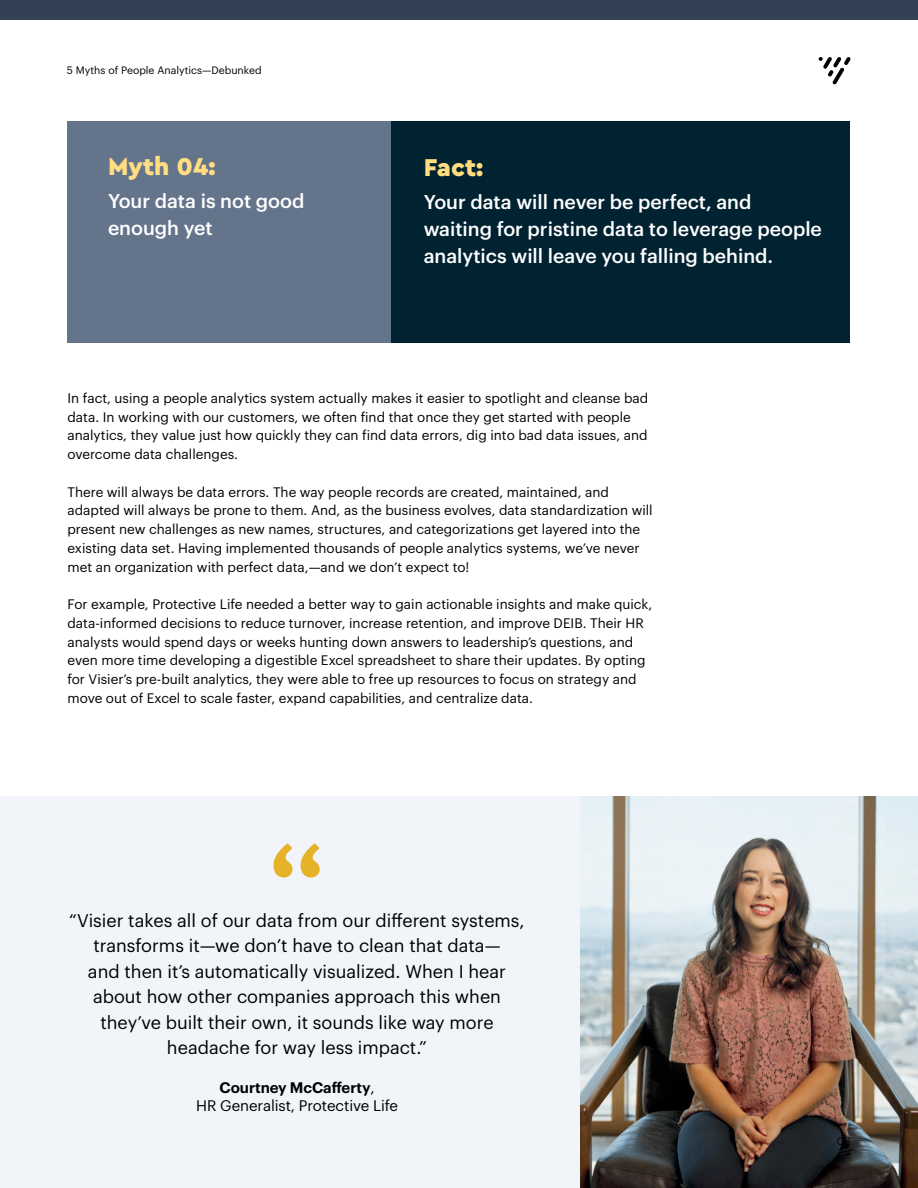
<style>
.page{position:relative;width:918px;height:1188px;background:#fff}
.page>*{position:absolute;margin:0;border:0;box-sizing:border-box;transform-origin:0 0}
.t1{font:900 25.5px "Cera Pro";color:#ffdd80}
.t2{font:500 19.5px/27px "Graphik";color:#fff}
.t3{font:18px/25.5px "Graphik";color:#000;text-align:center}
.t4{font:15px/18px "Graphik";letter-spacing:-.005em;color:#000;text-align:center}
.t5{font:13.5px/18.8px "Graphik";color:#000}
.t6{font:10.5px "Graphik";color:#000}
.s1{font-weight:600}
</style>
<div class="page">
<div style="left:68px;top:122px;width:324px;height:221px;background:#64748b"></div>
<div style="left:392px;top:122px;width:458px;height:221px;background:#002231"></div>
<div style="left:0;top:796px;width:580px;height:392px;background:#f1f5f9"></div>
<img style="left:580px;top:796px;width:338px;height:392px">
<svg style="left:273px;top:843px;width:47px;height:34px"></svg>
<div style="left:0;top:0;width:918px;height:20px;background:#334155"></div>
<svg style="left:819px;top:57px;width:32px;height:27px"></svg>
<p class="t6" style="left:67px;top:63px;width:196px">5 Myths of People Analytics—Debunked</p>
<h1 class="t1" style="left:108px;top:150px;width:109px">Myth 04:</h1>
<h2 class="t2" style="left:108px;top:186px;width:198px">Your data is not good enough yet</h2>
<h1 class="t1" style="left:424px;top:151px;width:61px">Fact:</h1>
<h2 class="t2" style="left:424px;top:187px;width:400px">Your data will never be perfect, and waiting for pristine data to leverage people analytics will leave you falling behind.</h2>
<p class="t5" style="left:68px;top:388px;width:582px">In fact, using a people analytics system actually makes it easier to spotlight and cleanse bad data. In working with our customers, we often find that once they get started with people analytics, they value just how quickly they can find data errors, dig into bad data issues, and overcome data challenges.</p>
<p class="t5" style="left:68px;top:481px;width:587px">There will always be data errors. The way people records are created, maintained, and adapted will always be prone to them. And, as the business evolves, data standardization will present new challenges as new names, structures, and categorizations get layered into the existing data set. Having implemented thousands of people analytics systems, we’ve never met an organization with perfect data,—and we don’t expect to!</p>
<p class="t5" style="left:68px;top:594px;width:586px">For example, Protective Life needed a better way to gain actionable insights and make quick, data-informed decisions to reduce turnover, increase retention, and improve DEIB. Their HR analysts would spend days or weeks hunting down answers to leadership’s questions, and even more time developing a digestible Excel spreadsheet to share their updates. By opting for Visier’s pre-built analytics, they were able to free up resources to focus on strategy and move out of Excel to scale faster, expand capabilities, and centralize data.</p>
<p class="t3" style="left:69px;top:906px;width:457px">“Visier takes all of our data from our different systems, transforms it—we don’t have to clean that data—<br>and then it’s automatically visualized. When I hear about how other companies approach this when they’ve built their own, it sounds like way more headache for way less impact.”</p>
<p class="t4" style="left:196px;top:1077px;width:203px"><span class="s1">Courtney McCafferty</span>,<br>HR Generalist, Protective Life</p>
<p class="t6" style="left:837px;top:1133px;width:15px">06</p>
</div>
